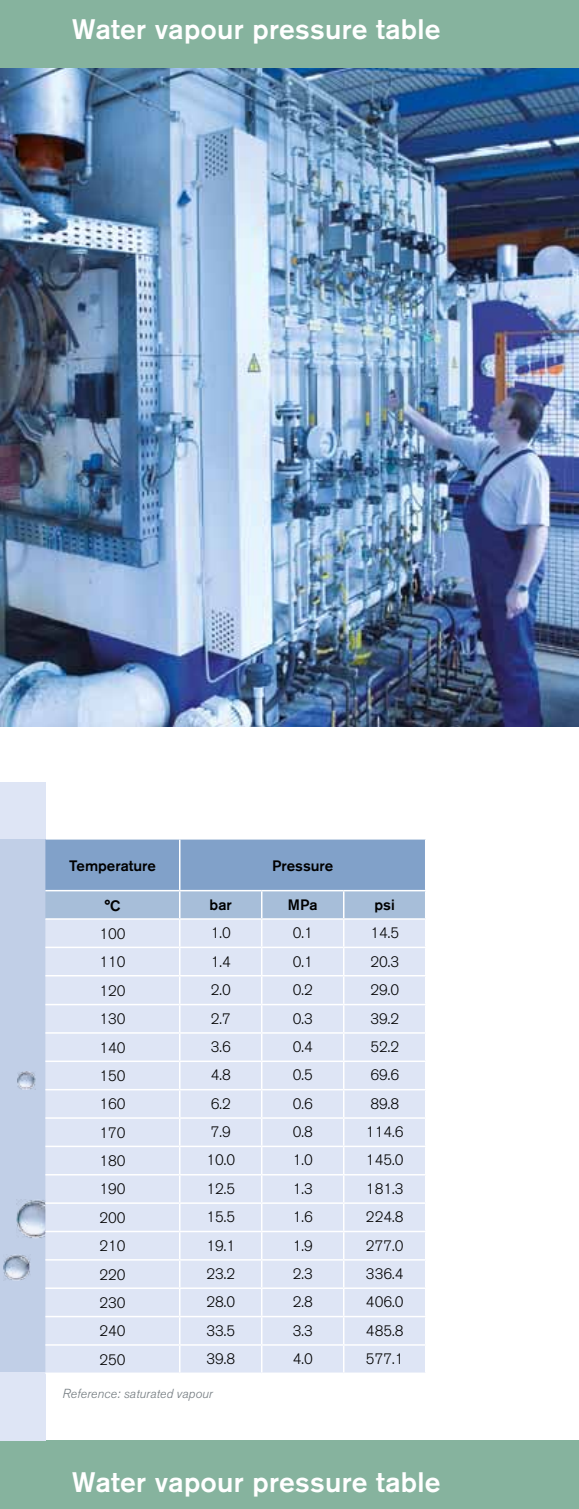
<style>
.page{position:relative;width:579px;height:1509px;background:#fff}
.page>*{position:absolute;margin:0;border:0;box-sizing:border-box;transform-origin:0 0}
.t1{font:500 28px "Akzidenz Grotesk BQ";letter-spacing:.01em;color:#fff}
.t2{font:300 15px "Akzidenz Grotesk BQ";color:#000}
.t3{font:500 15px "Akzidenz Grotesk BQ";color:#000}
.t4{font:italic 300 13px "Akzidenz Grotesk BQ";color:#727a7f}
</style>
<div class="page">
<div style="left:0;top:1440px;width:578px;height:68px;background:#86b39e"></div>
<div style="left:0;top:0;width:578px;height:68px;background:#86b39e"></div>
<img style="left:0;top:68px;width:578px;height:658px">
<div style="left:0;top:782px;width:45px;height:658px;background:#dee5f5"></div>
<div style="left:0;top:839px;width:45px;height:532px;background:#c1cfe7"></div>
<img style="left:16px;top:1199px;width:29px;height:39px">
<img style="left:3px;top:1254px;width:27px;height:26px">
<img style="left:17px;top:1071px;width:18px;height:18px">
<svg style="left:45px;top:839px;width:380px;height:533px;background:#d3ddef"></svg>
<hr style="left:424px;top:1345px;width:2px;height:27px;background:#fff">
<hr style="left:180px;top:1343px;width:81px;height:2px;background:#fff">
<hr style="left:261px;top:1343px;width:82px;height:2px;background:#fff">
<hr style="left:343px;top:1343px;width:83px;height:2px;background:#fff">
<h1 class="t1" style="left:72px;top:12px;width:369px">Water vapour pressure table</h1>
<p class="t3" style="left:69px;top:856px;width:88px">Temperature</p>
<p class="t3" style="left:272px;top:856px;width:63px">Pressure</p>
<p class="t3" style="left:105px;top:896px;width:17px">°C</p>
<p class="t3" style="left:209px;top:895px;width:24px">bar</p>
<p class="t3" style="left:288px;top:895px;width:31px">MPa</p>
<p class="t3" style="left:374px;top:895px;width:22px">psi</p>
<p class="t2" style="left:99px;top:925px;width:28px">100</p>
<p class="t2" style="left:210px;top:924px;width:21px">1.0</p>
<p class="t2" style="left:292px;top:924px;width:21px">0.1</p>
<p class="t2" style="left:370px;top:924px;width:30px">14.5</p>
<p class="t2" style="left:99px;top:953px;width:28px">110</p>
<p class="t2" style="left:210px;top:952px;width:21px">1.4</p>
<p class="t2" style="left:292px;top:952px;width:21px">0.1</p>
<p class="t2" style="left:370px;top:952px;width:30px">20.3</p>
<p class="t2" style="left:99px;top:981px;width:28px">120</p>
<p class="t2" style="left:210px;top:981px;width:21px">2.0</p>
<p class="t2" style="left:292px;top:981px;width:21px">0.2</p>
<p class="t2" style="left:370px;top:981px;width:30px">29.0</p>
<p class="t2" style="left:99px;top:1010px;width:28px">130</p>
<p class="t2" style="left:210px;top:1009px;width:21px">2.7</p>
<p class="t2" style="left:292px;top:1009px;width:21px">0.3</p>
<p class="t2" style="left:370px;top:1009px;width:30px">39.2</p>
<p class="t2" style="left:99px;top:1038px;width:28px">140</p>
<p class="t2" style="left:210px;top:1038px;width:21px">3.6</p>
<p class="t2" style="left:292px;top:1038px;width:21px">0.4</p>
<p class="t2" style="left:370px;top:1038px;width:30px">52.2</p>
<p class="t2" style="left:99px;top:1067px;width:28px">150</p>
<p class="t2" style="left:210px;top:1066px;width:21px">4.8</p>
<p class="t2" style="left:292px;top:1066px;width:21px">0.5</p>
<p class="t2" style="left:370px;top:1066px;width:30px">69.6</p>
<p class="t2" style="left:99px;top:1095px;width:28px">160</p>
<p class="t2" style="left:210px;top:1094px;width:21px">6.2</p>
<p class="t2" style="left:292px;top:1094px;width:21px">0.6</p>
<p class="t2" style="left:370px;top:1094px;width:30px">89.8</p>
<p class="t2" style="left:99px;top:1123px;width:28px">170</p>
<p class="t2" style="left:210px;top:1123px;width:21px">7.9</p>
<p class="t2" style="left:292px;top:1123px;width:21px">0.8</p>
<p class="t2" style="left:366px;top:1123px;width:39px">114.6</p>
<p class="t2" style="left:99px;top:1152px;width:28px">180</p>
<p class="t2" style="left:206px;top:1151px;width:30px">10.0</p>
<p class="t2" style="left:292px;top:1151px;width:21px">1.0</p>
<p class="t2" style="left:366px;top:1151px;width:39px">145.0</p>
<p class="t2" style="left:99px;top:1180px;width:28px">190</p>
<p class="t2" style="left:206px;top:1179px;width:30px">12.5</p>
<p class="t2" style="left:292px;top:1179px;width:21px">1.3</p>
<p class="t2" style="left:366px;top:1179px;width:39px">181.3</p>
<p class="t2" style="left:99px;top:1208px;width:28px">200</p>
<p class="t2" style="left:206px;top:1208px;width:30px">15.5</p>
<p class="t2" style="left:292px;top:1208px;width:21px">1.6</p>
<p class="t2" style="left:366px;top:1208px;width:39px">224.8</p>
<p class="t2" style="left:99px;top:1237px;width:28px">210</p>
<p class="t2" style="left:206px;top:1236px;width:30px">19.1</p>
<p class="t2" style="left:292px;top:1236px;width:21px">1.9</p>
<p class="t2" style="left:366px;top:1236px;width:39px">277.0</p>
<p class="t2" style="left:99px;top:1265px;width:28px">220</p>
<p class="t2" style="left:206px;top:1264px;width:30px">23.2</p>
<p class="t2" style="left:292px;top:1264px;width:21px">2.3</p>
<p class="t2" style="left:366px;top:1264px;width:39px">336.4</p>
<p class="t2" style="left:99px;top:1293px;width:28px">230</p>
<p class="t2" style="left:206px;top:1293px;width:30px">28.0</p>
<p class="t2" style="left:292px;top:1293px;width:21px">2.8</p>
<p class="t2" style="left:366px;top:1293px;width:39px">406.0</p>
<p class="t2" style="left:99px;top:1322px;width:28px">240</p>
<p class="t2" style="left:206px;top:1321px;width:30px">33.5</p>
<p class="t2" style="left:292px;top:1321px;width:21px">3.3</p>
<p class="t2" style="left:366px;top:1321px;width:39px">485.8</p>
<p class="t2" style="left:99px;top:1350px;width:28px">250</p>
<p class="t2" style="left:206px;top:1349px;width:30px">39.8</p>
<p class="t2" style="left:292px;top:1349px;width:21px">4.0</p>
<p class="t2" style="left:366px;top:1349px;width:39px">577.1</p>
<p class="t4" style="left:62px;top:1386px;width:152px">Reference: saturated vapour</p>
<h1 class="t1" style="left:72px;top:1464px;width:369px">Water vapour pressure table</h1>
</div>
